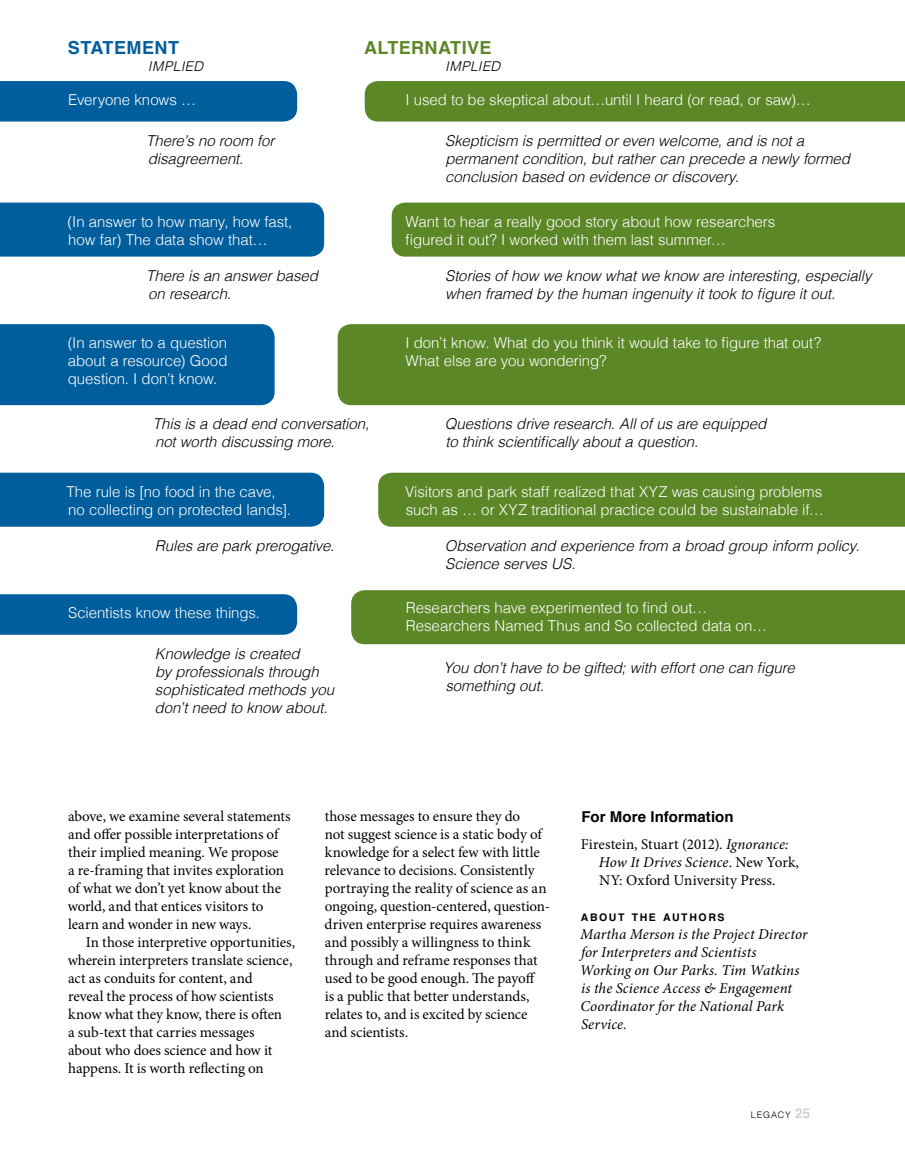
<style>
.page{position:relative;width:905px;height:1175px;background:#fff}
.page>*{position:absolute;margin:0;border:0;box-sizing:border-box;transform-origin:0 0}
.t1{font:700 18px "Helvetica";letter-spacing:.02em;color:#5c8727}
.t2{font:700 18px "Helvetica";letter-spacing:.025em;color:#005e9d}
.t3{font:15px/18px "Minion Pro";letter-spacing:-.005em;color:#000}
.t4{font:italic 300 15px/18px "Helvetica";letter-spacing:-.005em;color:#000}
.t5{font:300 15px/18px "Helvetica";letter-spacing:-.005em;color:#fff}
.t6{font:italic 15px/18px "Minion Pro";letter-spacing:.005em;color:#000}
.t7{font:700 15px "Helvetica";color:#000}
.t8{font:italic 300 13.5px "Helvetica";letter-spacing:.04em;color:#000}
.t9{font:700 10.5px "Helvetica";letter-spacing:.155em;color:#000}
.t10{font:300 9px "Helvetica";letter-spacing:.085em;color:#000}
.s1{font-style:italic}
.s2{font-weight:700;font-size:13.5px;color:#d0d0d2}
</style>
<div class="page">
<div style="left:0;top:81px;width:297px;height:41px;background:#005e9d"></div>
<div style="left:0;top:202px;width:324px;height:54px;background:#005e9d"></div>
<div style="left:0;top:324px;width:274px;height:81px;background:#005e9d"></div>
<div style="left:0;top:472px;width:324px;height:54px;background:#005e9d"></div>
<div style="left:0;top:594px;width:297px;height:40px;background:#005e9d"></div>
<div style="left:364px;top:81px;width:540px;height:41px;background:#5c8727"></div>
<div style="left:392px;top:202px;width:512px;height:54px;background:#5c8727"></div>
<div style="left:338px;top:324px;width:566px;height:81px;background:#5c8727"></div>
<div style="left:378px;top:472px;width:526px;height:54px;background:#5c8727"></div>
<div style="left:351px;top:590px;width:553px;height:54px;background:#5c8727"></div>
<p class="t2" style="left:68px;top:33px;width:112px">Statement</p>
<p class="t8" style="left:148px;top:55px;width:57px">Implied</p>
<p class="t1" style="left:364px;top:33px;width:129px">Alternative</p>
<p class="t8" style="left:445px;top:55px;width:57px">Implied</p>
<p class="t5" style="left:68px;top:90px;width:129px">Everyone knows …</p>
<p class="t5" style="left:405px;top:90px;width:407px">I used to be skeptical about…until I heard (or read, or saw)…</p>
<p class="t4" style="left:146px;top:131px;width:130px">There’s no room for disagreement.</p>
<p class="t4" style="left:445px;top:131px;width:407px">Skepticism is permitted or even welcome, and is not a permanent condition, but rather can precede a newly formed conclusion based on evidence or discovery.</p>
<p class="t5" style="left:68px;top:211px;width:226px">(In answer to how many, how fast, how far) The data show that…</p>
<p class="t5" style="left:405px;top:211px;width:371px">Want to hear a really good story about how researchers figured it out? I worked with them last summer…</p>
<p class="t4" style="left:146px;top:266px;width:174px">There is an answer based on research.</p>
<p class="t4" style="left:445px;top:266px;width:428px">Stories of how we know what we know are interesting, especially when framed by the human ingenuity it took to figure it out.</p>
<p class="t5" style="left:68px;top:333px;width:161px;text-align:justify">(In answer to a question about a resource) Good question. I don’t know.</p>
<p class="t4" style="left:153px;top:414px;width:218px">This is a dead end conversation, not worth discussing more.</p>
<p class="t5" style="left:66px;top:481px;width:226px">The rule is [no food in the cave, no collecting on protected lands].</p>
<p class="t4" style="left:155px;top:536px;width:181px">Rules are park prerogative.</p>
<p class="t5" style="left:68px;top:602px;width:193px">Scientists know these things.</p>
<p class="t4" style="left:155px;top:644px;width:181px">Knowledge is created<br>by professionals through sophisticated methods you don’t need to know about.</p>
<p class="t5" style="left:405px;top:333px;width:417px">I don’t know. What do you think it would take to figure that out?<br>What else are you wondering?</p>
<p class="t4" style="left:445px;top:414px;width:324px">Questions drive research. All of us are equipped to think scientifically about a question.</p>
<p class="t5" style="left:405px;top:481px;width:420px">Visitors and park staff realized that XYZ was causing problems such as … or XYZ traditional practice could be sustainable if…</p>
<p class="t4" style="left:445px;top:536px;width:416px">Observation and experience from a broad group inform policy.<br>Science serves US.</p>
<p class="t5" style="left:406px;top:598px;width:362px">Researchers have experimented to find out…<br>Researchers Named Thus and So collected data on…</p>
<p class="t4" style="left:443px;top:657px;width:353px">You don’t have to be gifted; with effort one can figure something out.</p>
<p class="t3" style="left:68px;top:807px;width:224px">above, we examine several statements and offer possible interpretations of their implied meaning. We propose<br>a re-framing that invites exploration of what we don’t yet know about the world, and that entices visitors to learn and wonder in new ways.</p>
<p class="t3" style="left:68px;top:933px;width:229px;text-indent:18px">In those interpretive opportunities, wherein interpreters translate science, act as conduits for content, and<br>reveal the process of how scientists know what they know, there is often<br>a sub-text that carries messages<br>about who does science and how it happens. It is worth reflecting on</p>
<p class="t3" style="left:324px;top:807px;width:227px">those messages to ensure they do<br>not suggest science is a static body of knowledge for a select few with little relevance to decisions. Consistently portraying the reality of science as an ongoing, question-centered, question&shy;driven enterprise requires awareness and possibly a willingness to think through and reframe responses that used to be good enough. The payoff<br>is a public that better understands, relates to, and is excited by science and scientists.</p>
<p class="t7" style="left:581px;top:804px;width:154px">For More Information</p>
<p class="t3" style="left:598px;top:835px;width:202px;text-indent:-18px">Firestein, Stuart (2012). <span class="s1">Ignorance:<br>How It Drives Science</span>. New York,<br>NY: Oxford University Press.</p>
<p class="t9" style="left:581px;top:908px;width:145px">ABOUT THE AUTHORS</p>
<p class="t6" style="left:579px;top:924px;width:229px">Martha Merson is the Project Director for Interpreters and Scientists<br>Working on Our Parks. Tim Watkins is the Science Access &amp; Engagement<br>Coordinator for the National Park<br>Service.</p>
<p class="t10" style="left:751px;top:1106px;width:61px">Legacy <span class="s2">25</span></p>
</div>
